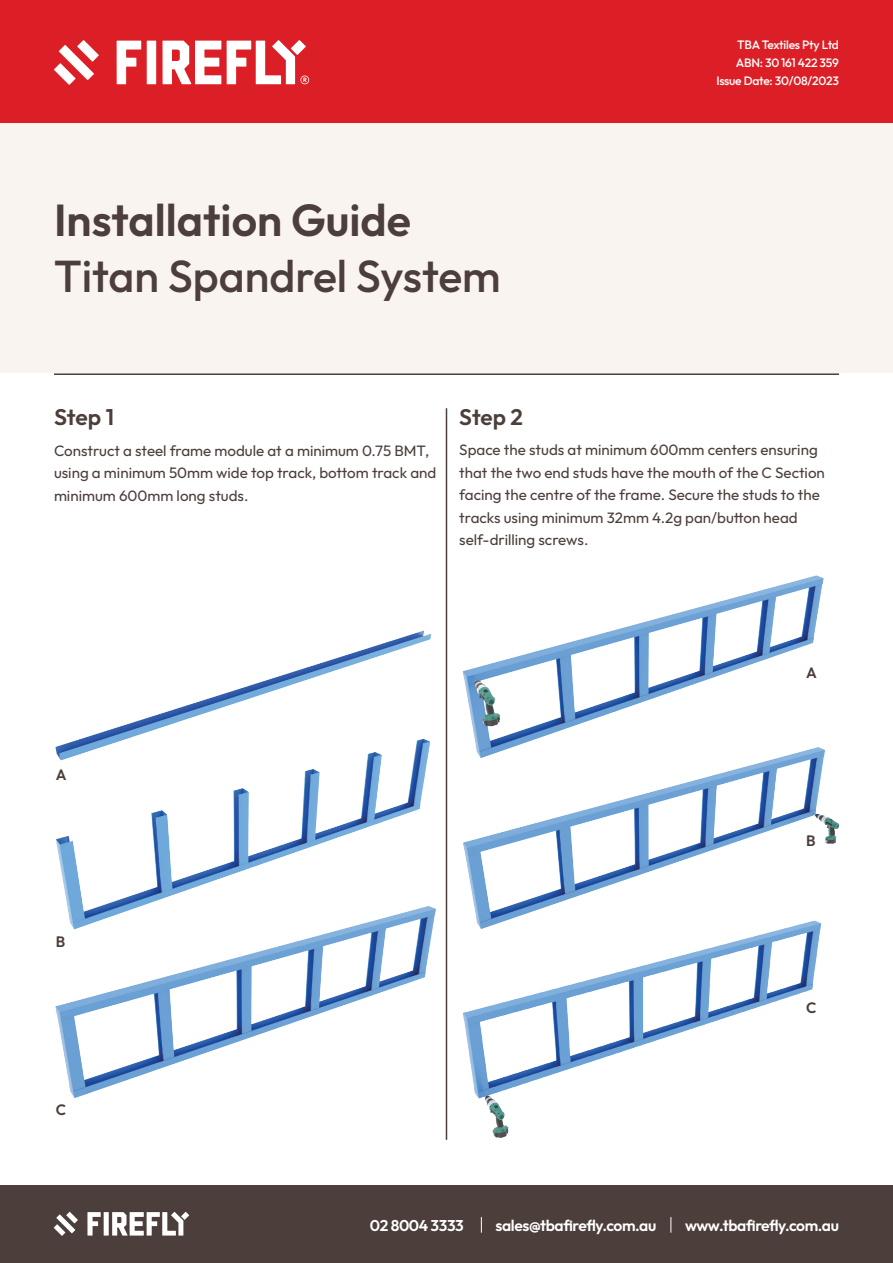
<style>
.page{position:relative;width:893px;height:1263px;background:#fff}
.page>*{position:absolute;margin:0;border:0;box-sizing:border-box;transform-origin:0 0}
.t1{font:500 44.7px "Outfit";color:#4c3e3a}
.t2{font:600 44.7px "Outfit";color:#4c3e3a}
.t3{font:600 22.5px "Outfit";color:#4c3e3a}
.t4{font:600 15.6px "Outfit";letter-spacing:-.025em;color:#fff}
.t5{font:15px/22.5px "Outfit";color:#4c3e3a}
.t6{font:600 15px "Outfit";color:#4c3e3a}
.t7{font:500 12.15px/17.5px "Outfit";letter-spacing:-.02em;color:#fff;text-align:right}
</style>
<div class="page">
<div style="left:0;top:1185px;width:893px;height:78px;background:#4c3e3a"></div>
<div style="left:0;top:123px;width:893px;height:250px;background:#faf4f1"></div>
<svg style="left:54px;top:1212px;width:24px;height:24px"></svg>
<svg style="left:87px;top:1212px;width:14px;height:23px"></svg>
<div style="left:104px;top:1212px;width:5px;height:23px;background:#fff"></div>
<svg style="left:112px;top:1212px;width:77px;height:23px"></svg>
<svg style="left:481px;top:1217px;width:1px;height:15px"></svg>
<svg style="left:670px;top:1217px;width:1px;height:15px"></svg>
<hr style="left:54px;top:373px;width:785px;height:2px;background:#4c3e3a">
<div style="left:0;top:0;width:893px;height:122px;background:#dc1f26"></div>
<svg style="left:77px;top:40px;width:22px;height:22px"></svg>
<svg style="left:59px;top:45px;width:35px;height:35px"></svg>
<svg style="left:54px;top:63px;width:22px;height:22px"></svg>
<svg style="left:117px;top:41px;width:24px;height:43px"></svg>
<div style="left:147px;top:41px;width:9px;height:43px;background:#fff"></div>
<svg style="left:163px;top:41px;width:58px;height:43px"></svg>
<svg style="left:227px;top:40px;width:82px;height:44px"></svg>
<img style="left:100px;top:630px;width:331px;height:103px">
<img style="left:55px;top:733px;width:375px;height:169px">
<img style="left:55px;top:902px;width:381px;height:196px">
<img style="left:430px;top:914px;width:389px;height:226px">
<img style="left:461px;top:765px;width:379px;height:176px">
<img style="left:463px;top:575px;width:362px;height:190px">
<hr style="left:446px;top:408px;width:1px;height:732px;background:#4c3e3a">
<h1 class="t2" style="left:54px;top:190px;width:359px">Installation Guide</h1>
<h1 class="t1" style="left:54px;top:247px;width:448px">Titan Spandrel System</h1>
<p class="t7" style="left:716px;top:37px;width:124px">TBATextiles Pty Ltd<br>ABN: 30 161 422 359<br>Issue Date: 30/08/2023</p>
<h2 class="t3" style="left:54px;top:402px;width:62px">Step 1</h2>
<p class="t5" style="left:54px;top:439px;width:384px">Construct a steel frame module at a minimum 0.75 BMT, using a minimum 50mm wide top track, bottom track and minimum 600mm long studs.</p>
<h2 class="t3" style="left:459px;top:402px;width:65px">Step 2</h2>
<p class="t5" style="left:459px;top:439px;width:367px">Space the studs at minimum 600mm centers ensuring that the two end studs have the mouth of the C Section facing the centre of the frame. Secure the studs to the tracks using minimum 32mm 4.2g pan/button head self-drilling screws.</p>
<p class="t6" style="left:56px;top:765px;width:12px">A</p>
<p class="t6" style="left:56px;top:932px;width:11px">B</p>
<p class="t6" style="left:56px;top:1099px;width:12px">C</p>
<p class="t6" style="left:806px;top:663px;width:12px">A</p>
<p class="t6" style="left:806px;top:830px;width:11px">B</p>
<p class="t6" style="left:806px;top:998px;width:12px">C</p>
<p class="t4" style="left:370px;top:1215px;width:95px">02 8004 3333</p>
<p class="t4" style="left:495px;top:1215px;width:162px">sales@tbafirefly.com.au</p>
<p class="t4" style="left:685px;top:1215px;width:155px">www.tbafirefly.com.au</p>
</div>
